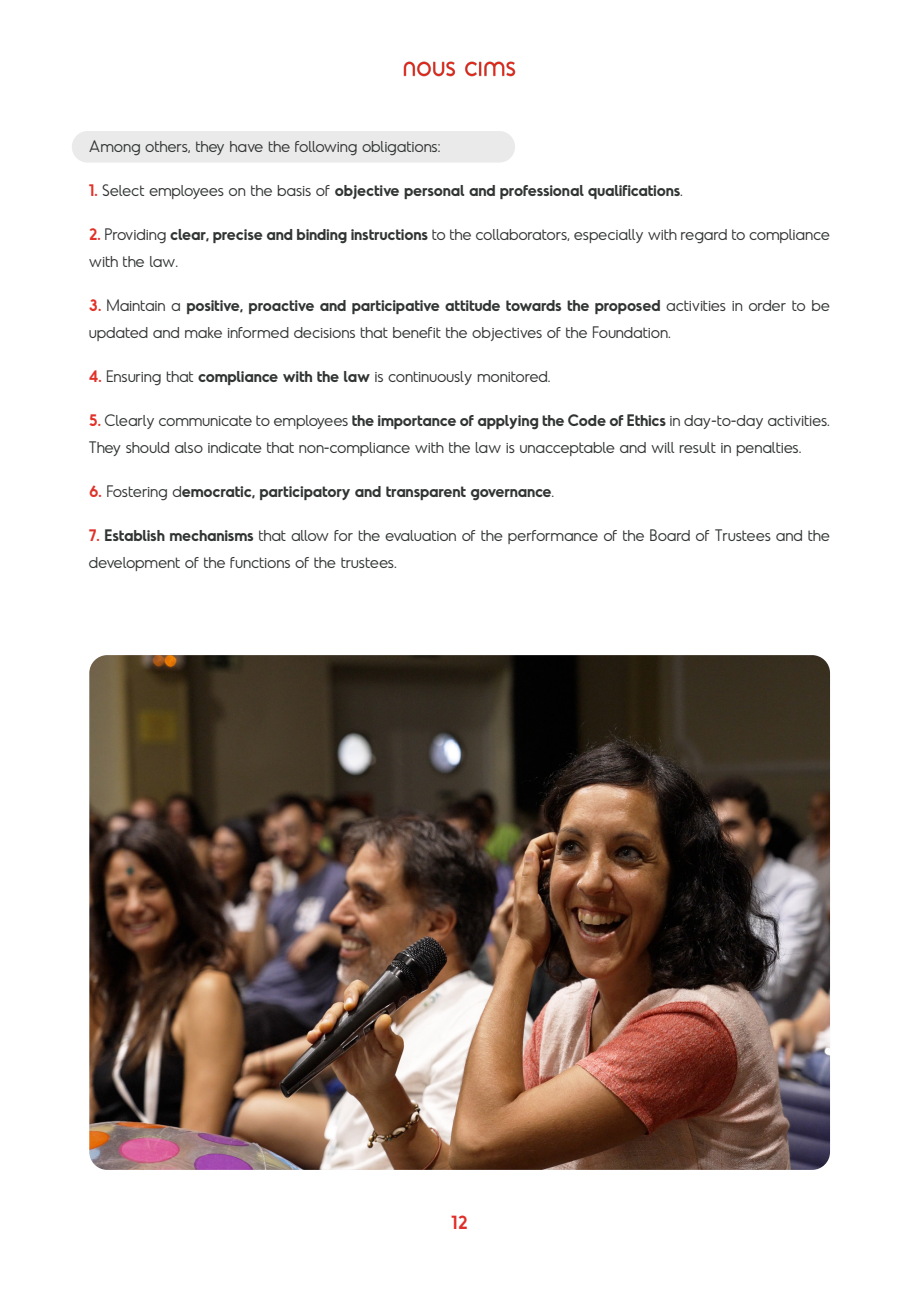
<style>
.page{position:relative;width:919px;height:1289px;background:#fff}
.page>*{position:absolute;margin:0;border:0;box-sizing:border-box;transform-origin:0 0}
.t1{font:600 18px "Odudo";color:#de3029}
.texto_general{font:300 15.75px/27px "Odudo";letter-spacing:-.01em;color:#303432}
.texto_general-2{font:600 15.75px "Odudo";letter-spacing:-.01em;color:#303432}
.s1{color:#e13229}
.s2{font-weight:300}
.s3{font-weight:600;color:#e13229}
.s4{font-weight:600}
</style>
<div class="page">
<img style="left:404px;top:61px;width:111px;height:16px">
<div style="left:72px;top:131px;width:443px;height:32px;background:#eaeaea;border-radius:16px"></div>
<img style="left:89px;top:655px;width:741px;height:514px">
<p class="texto_general" style="left:89px;top:133px;width:353px">Among others, they have the following obligations:</p>
<p class="texto_general-2" style="left:89px;top:180px;width:595px"><span class="s1">1.</span> <span class="s2">Select employees on the basis of</span> objective personal and professional qualifications<span class="s2">.</span></p>
<p class="texto_general" style="left:89px;top:221px;width:742px"><span class="s3">2.</span> Providing <span class="s4">clear, precise and binding instructions</span> to the collaborators, especially with regard to compliance with the law.</p>
<p class="texto_general" style="left:89px;top:292px;width:742px"><span class="s3">3.</span> Maintain a <span class="s4">positive, proactive and participative attitude towards the proposed</span> activities in order to be updated and make informed decisions that benefit the objectives of the Foundation.</p>
<p class="texto_general" style="left:89px;top:363px;width:463px"><span class="s3">4.</span> Ensuring that <span class="s4">compliance with the law</span> is continuously monitored.</p>
<p class="texto_general" style="left:89px;top:407px;width:742px"><span class="s3">5.</span> Clearly communicate to employees <span class="s4">the importance of applying the Code of Ethics</span> in day-to-day activities.<br>They should also indicate that non-compliance with the law is unacceptable and will result in penalties.</p>
<p class="texto_general-2" style="left:89px;top:481px;width:467px"><span class="s1">6.</span> <span class="s2">Fostering d</span>emocratic, participatory and transparent governance<span class="s2">.</span></p>
<p class="texto_general" style="left:89px;top:522px;width:742px"><span class="s3">7.</span> <span class="s4">Establish mechanisms</span> that allow for the evaluation of the performance of the Board of Trustees and the development of the functions of the trustees.</p>
<p class="t1" style="left:451px;top:1210px;width:18px">12</p>
</div>
